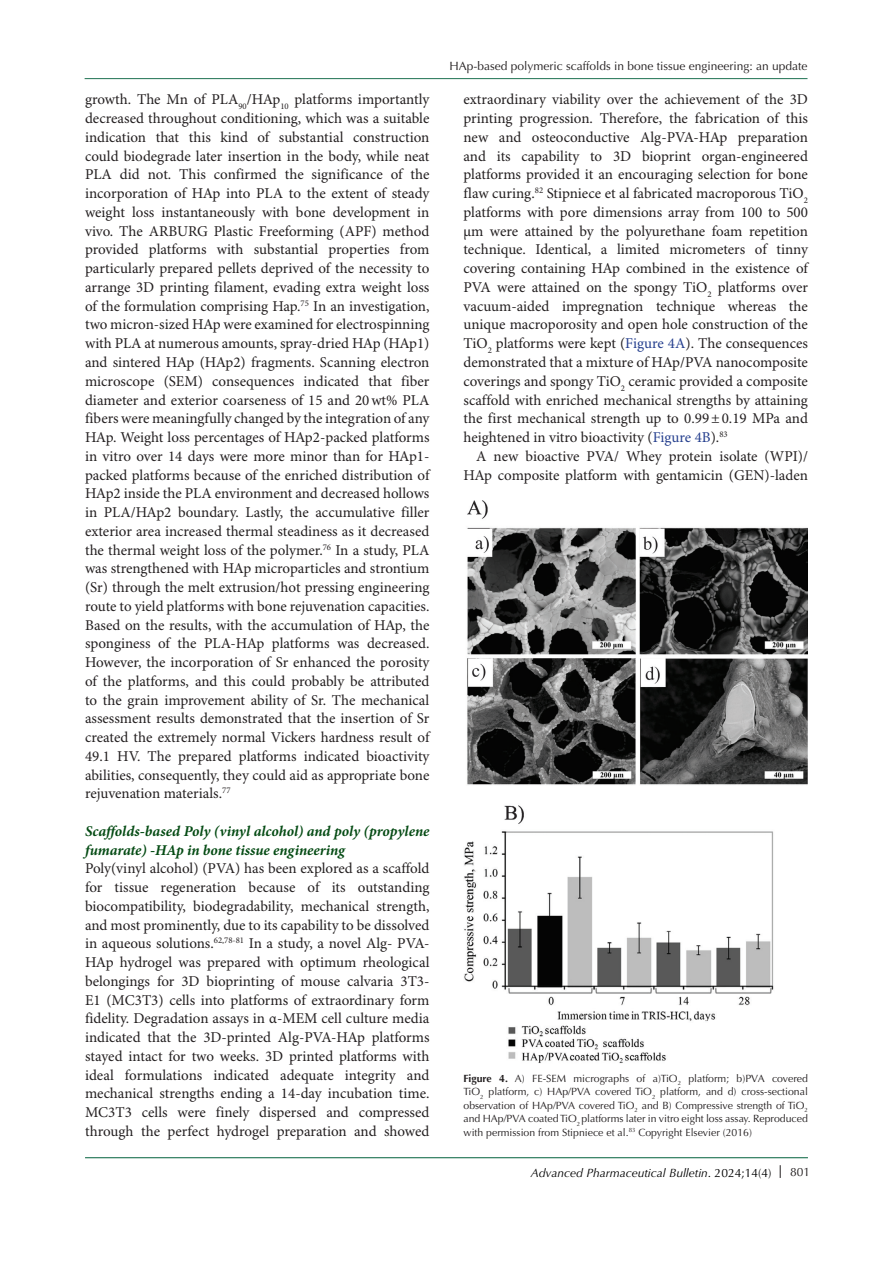
<style>
.page{position:relative;width:893px;height:1263px;background:#fff}
.page>*{position:absolute;margin:0;border:0;box-sizing:border-box;transform-origin:0 0}
.EndNote_Bibliography{font:15px/18.8px "Minion Pro";color:#231f20;text-align:justify}
.heading_2{font:italic 700 15px/18.8px "Minion Pro";letter-spacing:-.005em;color:#054b14}
.t1{font:12px "Optima LT Std";color:#231f20}
.t2{font:italic 12px "Optima LT Std";color:#000}
.EndNote_Bibliography-2{font:10.5px/13.5px "Optima LT Std";color:#231f20;text-align:justify}
.s1{color:#253f8e}
.s2{font-weight:700}
.s3{font-style:normal}
</style>
<div class="page">
<svg style="left:780px;top:1165px;width:1px;height:13px"></svg>
<hr style="left:85px;top:1157px;width:723px;height:1px;background:#1e7252">
<hr style="left:85px;top:78px;width:722px;height:1px;background:#1e7252">
<img style="left:464px;top:501px;width:344px;height:562px">
<p class="EndNote_Bibliography" style="left:85px;top:91px;width:346px">growth. The Mn of PLA<sub>90</sub>/HAp<sub>10</sub> platforms importantly decreased throughout conditioning, which was a suitable indication that this kind of substantial construction could biodegrade later insertion in the body, while neat PLA did not. This confirmed the significance of the incorporation of HAp into PLA to the extent of steady weight loss instantaneously with bone development in vivo. The ARBURG Plastic Freeforming (APF) method provided platforms with substantial properties from particularly prepared pellets deprived of the necessity to arrange 3D printing filament, evading extra weight loss of the formulation comprising Hap.<sup>75</sup> In an investigation, two micron-sized HAp were examined for electrospinning with PLA at numerous amounts, spray-dried HAp (HAp1) and sintered HAp (HAp2) fragments. Scanning electron microscope (SEM) consequences indicated that fiber diameter and exterior coarseness of 15 and 20wt% PLA fibers were meaningfully changed by the integration of any HAp. Weight loss percentages of HAp2-packed platforms in vitro over 14 days were more minor than for HAp1- packed platforms because of the enriched distribution of HAp2 inside the PLA environment and decreased hollows in PLA/HAp2 boundary. Lastly, the accumulative filler exterior area increased thermal steadiness as it decreased the thermal weight loss of the polymer.<sup>76</sup> In a study, PLA was strengthened with HAp microparticles and strontium (Sr) through the melt extrusion/hot pressing engineering route to yield platforms with bone rejuvenation capacities.<br>Based on the results, with the accumulation of HAp, the sponginess of the PLA-HAp platforms was decreased.<br>However, the incorporation of Sr enhanced the porosity of the platforms, and this could probably be attributed to the grain improvement ability of Sr. The mechanical assessment results demonstrated that the insertion of Sr created the extremely normal Vickers hardness result of 49.1 HV. The prepared platforms indicated bioactivity abilities, consequently, they could aid as appropriate bone rejuvenation materials.<sup>77</sup></p>
<p class="heading_2" style="left:85px;top:821px;width:346px">Scaffolds-based Poly (vinyl alcohol) and poly (propylene fumarate) -HAp in bone tissue engineering</p>
<p class="EndNote_Bibliography" style="left:85px;top:860px;width:346px">Poly(vinyl alcohol) (PVA) has been explored as a scaffold for tissue regeneration because of its outstanding biocompatibility, biodegradability, mechanical strength, and most prominently, due to its capability to be dissolved in aqueous solutions.<sup>62,78-81</sup> In a study, a novel Alg- PVA-HAp hydrogel was prepared with optimum rheological belongings for 3D bioprinting of mouse calvaria 3T3- E1 (MC3T3) cells into platforms of extraordinary form fidelity. Degradation assays in α-MEM cell culture media indicated that the 3D-printed Alg-PVA-HAp platforms stayed intact for two weeks. 3D printed platforms with ideal formulations indicated adequate integrity and mechanical strengths ending a 14-day incubation time.<br>MC3T3 cells were finely dispersed and compressed through the perfect hydrogel preparation and showed</p>
<p class="t1" style="left:449px;top:59px;width:360px">HAp-based polymeric scaffolds in bone tissue engineering: an update</p>
<p class="EndNote_Bibliography" style="left:463px;top:91px;width:346px">extraordinary viability over the achievement of the 3D printing progression. Therefore, the fabrication of this new and osteoconductive Alg-PVA-HAp preparation and its capability to 3D bioprint organ-engineered platforms provided it an encouraging selection for bone flaw curing.<sup>82</sup> Stipniece et al fabricated macroporous TiO<sub>2 </sub>platforms with pore dimensions array from 100 to 500 μm were attained by the polyurethane foam repetition technique. Identical, a limited micrometers of tinny covering containing HAp combined in the existence of PVA were attained on the spongy TiO<sub>2</sub> platforms over vacuum-aided impregnation technique whereas the unique macroporosity and open hole construction of the TiO<sub>2</sub> platforms were kept (<span class="s1">Figure 4A</span>). The consequences demonstrated that a mixture of HAp/PVA nanocomposite coverings and spongy TiO<sub>2</sub> ceramic provided a composite scaffold with enriched mechanical strengths by attaining the first mechanical strength up to 0.99±0.19 MPa and heightened in vitro bioactivity (<span class="s1">Figure 4B</span>).<sup>83</sup></p>
<p class="EndNote_Bibliography" style="left:463px;top:447px;width:346px;text-align:right">A new bioactive PVA/ Whey protein isolate (WPI)/<br>HAp composite platform with gentamicin (GEN)-laden</p>
<p class="EndNote_Bibliography-2" style="left:463px;top:1072px;width:346px"><span class="s2">Figure 4.</span> A) FE-SEM micrographs of a)TiO<sub>2</sub> platform; b)PVA covered TiO<sub>2</sub> platform, c) HAp/PVA covered TiO<sub>2</sub> platform, and d) cross-sectional observation of HAp/PVA covered TiO<sub>2</sub> and B) Compressive strength of TiO<sub>2 </sub>and HAp/PVA coated TiO<sub>2</sub> platforms later in vitro eight loss assay. Reproduced with permission from Stipniece et al.<sup>83</sup> Copyright Elsevier (2016)</p>
<p class="t2" style="left:531px;top:1165px;width:242px">Advanced Pharmaceutical Bulletin<span class="s3">. 2024;14(4)</span></p>
<p class="t1" style="left:790px;top:1165px;width:22px">801</p>
</div>
